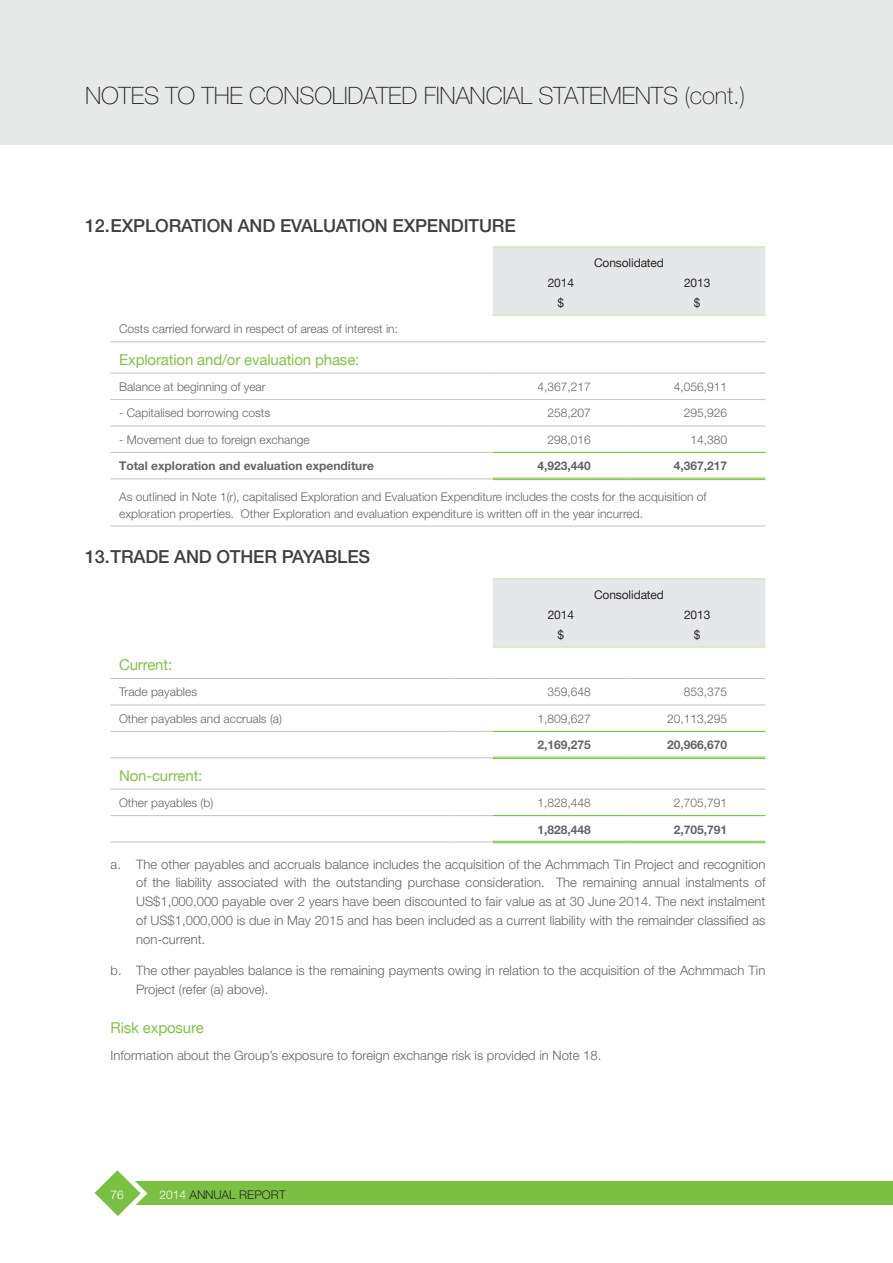
<style>
.page{position:relative;width:893px;height:1263px;background:#fff}
.page>*{position:absolute;margin:0;border:0;box-sizing:border-box;transform-origin:0 0}
.t1{font:100 24px "Helvetica Neue";letter-spacing:-.01em;color:#292829}
.t2{font:500 18px "Helvetica Neue";letter-spacing:-.01em;color:#403f41}
.t3{font:15px "Helvetica Neue";letter-spacing:-.01em;color:#81c349}
.t4{font:300 13.05px/18.8px "Helvetica Neue";color:#636466;text-align:justify}
.t5{font:300 12px/16.5px "Helvetica Neue";color:#636466}
.t6{font:700 12px "Helvetica Neue";color:#636466}
.t7{font:12px "Helvetica Neue";letter-spacing:-.01em;color:#292829}
.t8{font:300 12px "Helvetica Neue";color:#292829}
.t9{font:300 12px "Helvetica Neue";color:#fff}
.s1{color:#fff}
</style>
<div class="page">
<div style="left:0;top:0;width:893px;height:145px;background:#e7e8e8"></div>
<div style="left:118px;top:1181px;width:775px;height:24px;background:#7ac143"></div>
<svg style="left:95px;top:1170px;width:52px;height:46px"></svg>
<div style="left:492px;top:247px;width:273px;height:68px;background:#e6e7e8"></div>
<hr style="left:493px;top:246px;width:136px;height:2px;background:#d5e9c1">
<hr style="left:629px;top:246px;width:136px;height:2px;background:#d5e9c1">
<hr style="left:493px;top:314px;width:136px;height:2px;background:#d5e9c1">
<hr style="left:629px;top:314px;width:136px;height:2px;background:#d5e9c1">
<hr style="left:111px;top:341px;width:338px;height:1px;background:#c7c8ca">
<hr style="left:449px;top:341px;width:44px;height:1px;background:#c7c8ca">
<hr style="left:493px;top:341px;width:136px;height:1px;background:#c7c8ca">
<hr style="left:629px;top:341px;width:136px;height:1px;background:#c7c8ca">
<hr style="left:111px;top:372px;width:338px;height:2px;background:#c7c8ca">
<hr style="left:449px;top:372px;width:44px;height:2px;background:#c7c8ca">
<hr style="left:493px;top:372px;width:136px;height:2px;background:#c7c8ca">
<hr style="left:629px;top:372px;width:136px;height:2px;background:#c7c8ca">
<hr style="left:111px;top:399px;width:338px;height:1px;background:#c7c8ca">
<hr style="left:449px;top:399px;width:44px;height:1px;background:#c7c8ca">
<hr style="left:493px;top:399px;width:136px;height:1px;background:#c7c8ca">
<hr style="left:629px;top:399px;width:136px;height:1px;background:#c7c8ca">
<hr style="left:111px;top:425px;width:338px;height:1px;background:#c7c8ca">
<hr style="left:449px;top:425px;width:44px;height:1px;background:#c7c8ca">
<hr style="left:493px;top:425px;width:136px;height:1px;background:#c7c8ca">
<hr style="left:629px;top:425px;width:136px;height:1px;background:#c7c8ca">
<hr style="left:111px;top:452px;width:338px;height:1px;background:#c7c8ca">
<hr style="left:449px;top:452px;width:44px;height:1px;background:#c7c8ca">
<hr style="left:111px;top:478px;width:338px;height:1px;background:#c7c8ca">
<hr style="left:449px;top:478px;width:44px;height:1px;background:#c7c8ca">
<hr style="left:111px;top:525px;width:338px;height:2px;background:#c7c8ca">
<hr style="left:449px;top:525px;width:44px;height:2px;background:#c7c8ca">
<hr style="left:493px;top:525px;width:136px;height:2px;background:#c7c8ca">
<hr style="left:629px;top:525px;width:136px;height:2px;background:#c7c8ca">
<hr style="left:493px;top:478px;width:136px;height:1px;background:#7ac143">
<hr style="left:493px;top:479px;width:136px;height:1px;background:#7ac143">
<hr style="left:629px;top:478px;width:136px;height:1px;background:#7ac143">
<hr style="left:629px;top:479px;width:136px;height:1px;background:#7ac143">
<hr style="left:493px;top:452px;width:136px;height:1px;background:#7ac143">
<hr style="left:629px;top:452px;width:136px;height:1px;background:#7ac143">
<div style="left:492px;top:579px;width:273px;height:68px;background:#e6e7e8"></div>
<hr style="left:493px;top:578px;width:136px;height:1px;background:#d5e9c1">
<hr style="left:629px;top:578px;width:136px;height:1px;background:#d5e9c1">
<hr style="left:493px;top:646px;width:136px;height:2px;background:#d5e9c1">
<hr style="left:629px;top:646px;width:136px;height:2px;background:#d5e9c1">
<hr style="left:111px;top:678px;width:338px;height:1px;background:#c7c8ca">
<hr style="left:449px;top:678px;width:44px;height:1px;background:#c7c8ca">
<hr style="left:493px;top:678px;width:136px;height:1px;background:#c7c8ca">
<hr style="left:629px;top:678px;width:136px;height:1px;background:#c7c8ca">
<hr style="left:111px;top:704px;width:338px;height:1px;background:#c7c8ca">
<hr style="left:449px;top:704px;width:44px;height:1px;background:#c7c8ca">
<hr style="left:493px;top:704px;width:136px;height:1px;background:#c7c8ca">
<hr style="left:629px;top:704px;width:136px;height:1px;background:#c7c8ca">
<hr style="left:111px;top:731px;width:338px;height:1px;background:#c7c8ca">
<hr style="left:449px;top:731px;width:44px;height:1px;background:#c7c8ca">
<hr style="left:111px;top:757px;width:338px;height:1px;background:#c7c8ca">
<hr style="left:449px;top:757px;width:44px;height:1px;background:#c7c8ca">
<hr style="left:111px;top:788px;width:338px;height:2px;background:#c7c8ca">
<hr style="left:449px;top:788px;width:44px;height:2px;background:#c7c8ca">
<hr style="left:493px;top:788px;width:136px;height:2px;background:#c7c8ca">
<hr style="left:629px;top:788px;width:136px;height:2px;background:#c7c8ca">
<hr style="left:111px;top:815px;width:338px;height:1px;background:#c7c8ca">
<hr style="left:449px;top:815px;width:44px;height:1px;background:#c7c8ca">
<hr style="left:111px;top:841px;width:338px;height:1px;background:#c7c8ca">
<hr style="left:449px;top:841px;width:44px;height:1px;background:#c7c8ca">
<hr style="left:493px;top:757px;width:136px;height:1px;background:#7ac143">
<hr style="left:493px;top:758px;width:136px;height:1px;background:#7ac143">
<hr style="left:629px;top:757px;width:136px;height:1px;background:#7ac143">
<hr style="left:629px;top:758px;width:136px;height:1px;background:#7ac143">
<hr style="left:493px;top:841px;width:136px;height:1px;background:#7ac143">
<hr style="left:493px;top:842px;width:136px;height:1px;background:#7ac143">
<hr style="left:629px;top:841px;width:136px;height:1px;background:#7ac143">
<hr style="left:629px;top:842px;width:136px;height:1px;background:#7ac143">
<hr style="left:493px;top:731px;width:136px;height:1px;background:#7ac143">
<hr style="left:629px;top:731px;width:136px;height:1px;background:#7ac143">
<hr style="left:493px;top:815px;width:136px;height:1px;background:#7ac143">
<hr style="left:629px;top:815px;width:136px;height:1px;background:#7ac143">
<h1 class="t1" style="left:85px;top:81px;width:16px">NOTES</h1>
<h1 class="t1" style="left:165px;top:81px;width:102px">TO THE CONSO</h1>
<h1 class="t1" style="left:332px;top:81px;width:305px">LIDATED FINANCIAL STATEMENTS</h1>
<h1 class="t1" style="left:684px;top:81px;width:62px">(cont.)</h1>
<h2 class="t2" style="left:85px;top:214px;width:432px">12.EXPLORATION AND EVALUATION EXPENDITURE</h2>
<p class="t7" style="left:594px;top:254px;width:72px">Consolidated</p>
<p class="t7" style="left:548px;top:274px;width:28px">2014</p>
<p class="t7" style="left:684px;top:274px;width:28px">2013</p>
<p class="t7" style="left:558px;top:294px;width:8px">$</p>
<p class="t7" style="left:694px;top:294px;width:8px">$</p>
<p class="t5" style="left:119px;top:320px;width:280px">Costs carried forward in respect of areas of interest in:</p>
<p class="t3" style="left:119px;top:348px;width:242px">Exploration and/or evaluation phase:</p>
<p class="t5" style="left:119px;top:378px;width:148px">Balance at beginning of year</p>
<p class="t5" style="left:537px;top:378px;width:55px">4,367,217</p>
<p class="t5" style="left:674px;top:378px;width:55px">4,056,911</p>
<p class="t5" style="left:119px;top:405px;width:153px">- Capitalised borrowing costs</p>
<p class="t5" style="left:547px;top:405px;width:45px">258,207</p>
<p class="t5" style="left:684px;top:405px;width:45px">295,926</p>
<p class="t5" style="left:119px;top:431px;width:192px">- Movement due to foreign exchange</p>
<p class="t5" style="left:547px;top:431px;width:45px">298,016</p>
<p class="t5" style="left:690px;top:431px;width:38px">14,380</p>
<p class="t6" style="left:119px;top:459px;width:256px">Total exploration and evaluation expenditure</p>
<p class="t6" style="left:537px;top:459px;width:55px">4,923,440</p>
<p class="t6" style="left:674px;top:459px;width:55px">4,367,217</p>
<p class="t5" style="left:119px;top:488px;width:589px">As outlined in Note 1(r), capitalised Exploration and Evaluation Expenditure includes the costs for the acquisition of exploration properties. Other Exploration and evaluation expenditure is written off in the year incurred.</p>
<h2 class="t2" style="left:85px;top:546px;width:287px">13.TRADE AND OTHER PAYABLES</h2>
<p class="t7" style="left:594px;top:586px;width:72px">Consolidated</p>
<p class="t7" style="left:548px;top:606px;width:28px">2014</p>
<p class="t7" style="left:684px;top:606px;width:28px">2013</p>
<p class="t7" style="left:558px;top:626px;width:8px">$</p>
<p class="t7" style="left:694px;top:626px;width:8px">$</p>
<p class="t3" style="left:119px;top:654px;width:55px">Current:</p>
<p class="t5" style="left:119px;top:684px;width:80px">Trade payables</p>
<p class="t5" style="left:547px;top:684px;width:45px">359,648</p>
<p class="t5" style="left:684px;top:684px;width:45px">853,375</p>
<p class="t5" style="left:119px;top:710px;width:164px">Other payables and accruals (a)</p>
<p class="t5" style="left:537px;top:710px;width:55px">1,809,627</p>
<p class="t5" style="left:667px;top:710px;width:62px">20,113,295</p>
<p class="t6" style="left:537px;top:738px;width:55px">2,169,275</p>
<p class="t6" style="left:667px;top:738px;width:62px">20,966,670</p>
<p class="t3" style="left:119px;top:764px;width:85px">Non-current:</p>
<p class="t5" style="left:119px;top:794px;width:96px">Other payables (b)</p>
<p class="t5" style="left:537px;top:794px;width:55px">1,828,448</p>
<p class="t5" style="left:674px;top:794px;width:55px">2,705,791</p>
<p class="t6" style="left:537px;top:822px;width:55px">1,828,448</p>
<p class="t6" style="left:674px;top:822px;width:55px">2,705,791</p>
<p class="t4" style="left:136px;top:854px;width:631px;text-indent:-26px">a. The other payables and accruals balance includes the acquisition of the Achmmach Tin Project and recognition of the liability associated with the outstanding purchase consideration. The remaining annual instalments of US$1,000,000 payable over 2 years have been discounted to fair value as at 30 June 2014. The next instalment of US$1,000,000 is due in May 2015 and has been included as a current liability with the remainder classified as non-current.</p>
<p class="t4" style="left:136px;top:961px;width:631px;text-indent:-26px">b. The other payables balance is the remaining payments owing in relation to the acquisition of the Achmmach Tin<br>Project (refer (a) above).</p>
<p class="t3" style="left:111px;top:1017px;width:95px">Risk exposure</p>
<p class="t4" style="left:111px;top:1046px;width:492px">Information about the Group’s exposure to foreign exchange risk is provided in Note 18.</p>
<p class="t9" style="left:110px;top:1187px;width:15px">76</p>
<p class="t8" style="left:159px;top:1187px;width:128px"><span class="s1">2014</span> ANNUAL REPORT</p>
</div>
